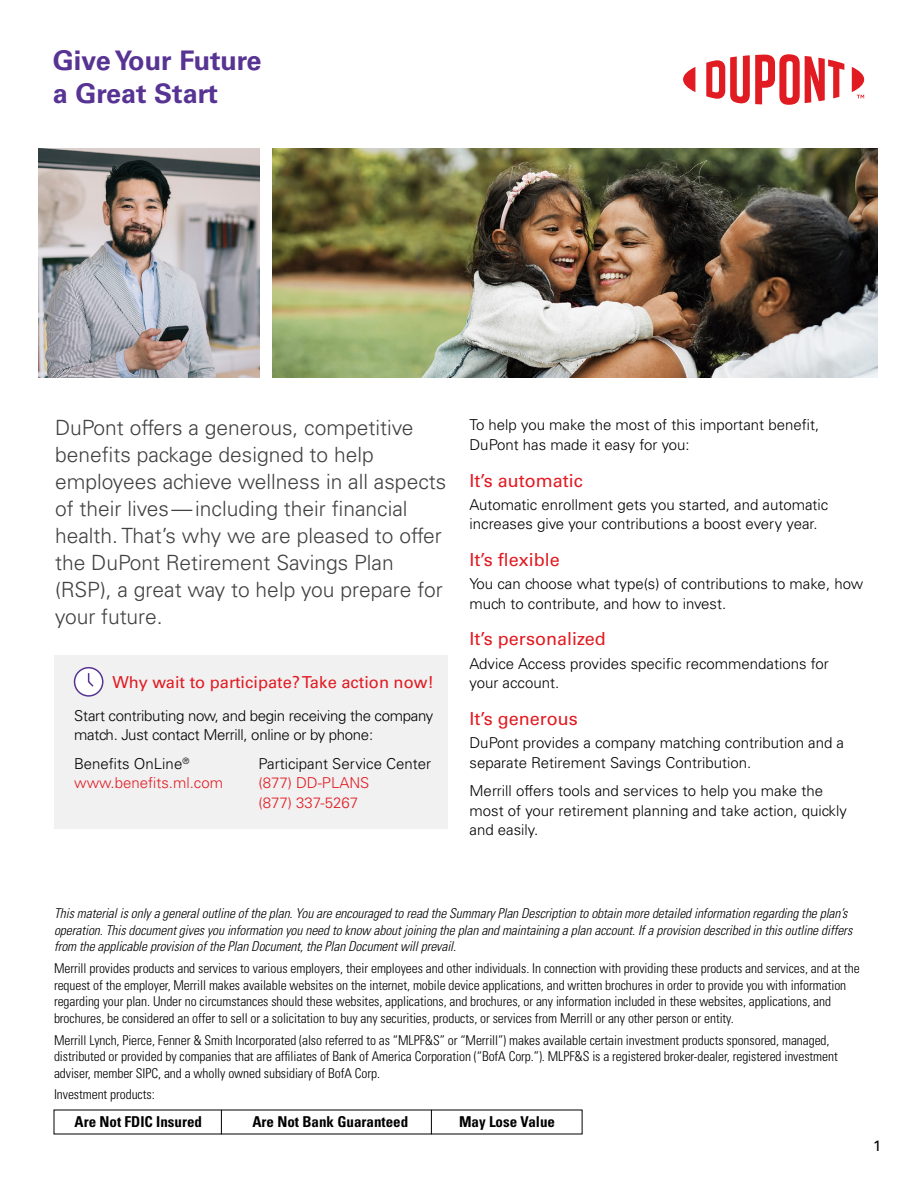
<style>
.page{position:relative;width:918px;height:1188px;background:#fff}
.page>*{position:absolute;margin:0;border:0;box-sizing:border-box;transform-origin:0 0}
.t1{font:700 27px/33px "Univers LT Std";color:#573393}
.t2{font:300 21px/27px "Univers LT Std";color:#414042}
.t3{font:18px "Univers LT Std";color:#e11b22}
.t4{font:16.5px "Univers LT Std";color:#e11b22}
.t5{font:300 15px/19.5px "Univers LT Std";color:#000}
.t6{font:300 15px/19.5px "Univers LT Std";letter-spacing:-.02em;color:#000}
.t7{font:300 15px/19.5px "Univers LT Std";color:#e11b22}
.t8{font:700 condensed 15px "Univers LT Std";color:#000}
.t9{font:15px "Univers LT Std";color:#000}
.t10{font:300 condensed 13.5px/16.5px "Univers LT Std";letter-spacing:-.005em;color:#000}
.t11{font:italic 300 condensed 13.5px/16.5px "Univers LT Std";letter-spacing:-.005em;color:#000}
.s1{color:#000}
</style>
<div class="page">
<svg style="left:683px;top:67px;width:12px;height:25px"></svg>
<svg style="left:706px;top:54px;width:138px;height:51px"></svg>
<svg style="left:852px;top:67px;width:12px;height:31px"></svg>
<div style="left:54px;top:656px;width:393px;height:173px;background:#f1f1f2"></div>
<img style="left:39px;top:148px;width:221px;height:230px">
<img style="left:272px;top:148px;width:606px;height:230px">
<svg style="left:221px;top:1110px;width:1px;height:24px"></svg>
<svg style="left:431px;top:1110px;width:1px;height:24px"></svg>
<svg style="left:73px;top:667px;width:31px;height:30px"></svg>
<h1 class="t1" style="left:53px;top:44px;width:210px">Give Your Future a Great Start</h1>
<p class="t2" style="left:55px;top:414px;width:393px">DuPont offers a generous, competitive benefits package designed to help employees achieve wellness in all aspects of their lives — including their financial health. That’s why we are pleased to offer the DuPont Retirement Savings Plan (RSP), a great way to help you prepare for your future.</p>
<p class="t5" style="left:470px;top:415px;width:351px">To help you make the most of this important benefit,<br>DuPont has made it easy for you:</p>
<h3 class="t3" style="left:470px;top:470px;width:115px">It’s automatic</h3>
<p class="t5" style="left:470px;top:495px;width:360px">Automatic enrollment gets you started, and automatic increases give your contributions a boost every year.</p>
<h3 class="t3" style="left:470px;top:549px;width:92px">It’s flexible</h3>
<p class="t5" style="left:470px;top:574px;width:395px">You can choose what type(s) of contributions to make, how much to contribute, and how to invest.</p>
<h3 class="t3" style="left:470px;top:628px;width:138px">It’s personalized</h3>
<p class="t5" style="left:470px;top:654px;width:361px">Advice Access provides specific recommendations for your account.</p>
<h3 class="t3" style="left:470px;top:708px;width:110px">It’s generous</h3>
<p class="t5" style="left:470px;top:733px;width:376px">DuPont provides a company matching contribution and a separate Retirement Savings Contribution.</p>
<p class="t5" style="left:470px;top:781px;width:379px">Merrill offers tools and services to help you make the most of your retirement planning and take action, quickly and easily.</p>
<p class="t4" style="left:112px;top:672px;width:323px">Why wait to participate? Take action now!</p>
<p class="t6" style="left:74px;top:706px;width:361px">Start contributing now, and begin receiving the company match. Just contact Merrill, online or by phone:</p>
<p class="t7" style="left:74px;top:754px;width:150px"><span class="s1">Benefits OnLine</span><sup>® </sup>www.benefits.ml.com</p>
<p class="t5" style="left:259px;top:754px;width:174px">Participant Service Center</p>
<p class="t7" style="left:259px;top:773px;width:112px">(877) DD-PLANS (877) 337-5267</p>
<p class="t11" style="left:54px;top:905px;width:800px">This material is only a general outline of the plan. You are encouraged to read the Summary Plan Description to obtain more detailed information regarding the plan’s operation. This document gives you information you need to know about joining the plan and maintaining a plan account. If a provision described in this outline differs from the applicable provision of the Plan Document, the Plan Document will prevail.</p>
<p class="t10" style="left:54px;top:960px;width:807px">Merrill provides products and services to various employers, their employees and other individuals. In connection with providing these products and services, and at the request of the employer, Merrill makes available websites on the internet, mobile device applications, and written brochures in order to provide you with information regarding your plan. Under no circumstances should these websites, applications, and brochures, or any information included in these websites, applications, and brochures, be considered an offer to sell or a solicitation to buy any securities, products, or services from Merrill or any other person or entity.</p>
<p class="t10" style="left:54px;top:1032px;width:785px">Merrill Lynch, Pierce, Fenner &amp; Smith Incorporated (also referred to as “MLPF&amp;S” or “Merrill”) makes available certain investment products sponsored, managed, distributed or provided by companies that are affiliates of Bank of America Corporation (“BofA Corp.”). MLPF&amp;S is a registered broker-dealer, registered investment adviser, member SIPC, and a wholly owned subsidiary of BofA Corp.</p>
<p class="t10" style="left:54px;top:1086px;width:102px">Investment products:</p>
<p class="t8" style="left:75px;top:1113px;width:129px">Are Not FDIC Insured</p>
<p class="t8" style="left:252px;top:1113px;width:157px">Are Not Bank Guaranteed</p>
<p class="t8" style="left:459px;top:1113px;width:98px">May Lose Value</p>
<p class="t9" style="left:873px;top:1136px;width:10px">1</p>
</div>
